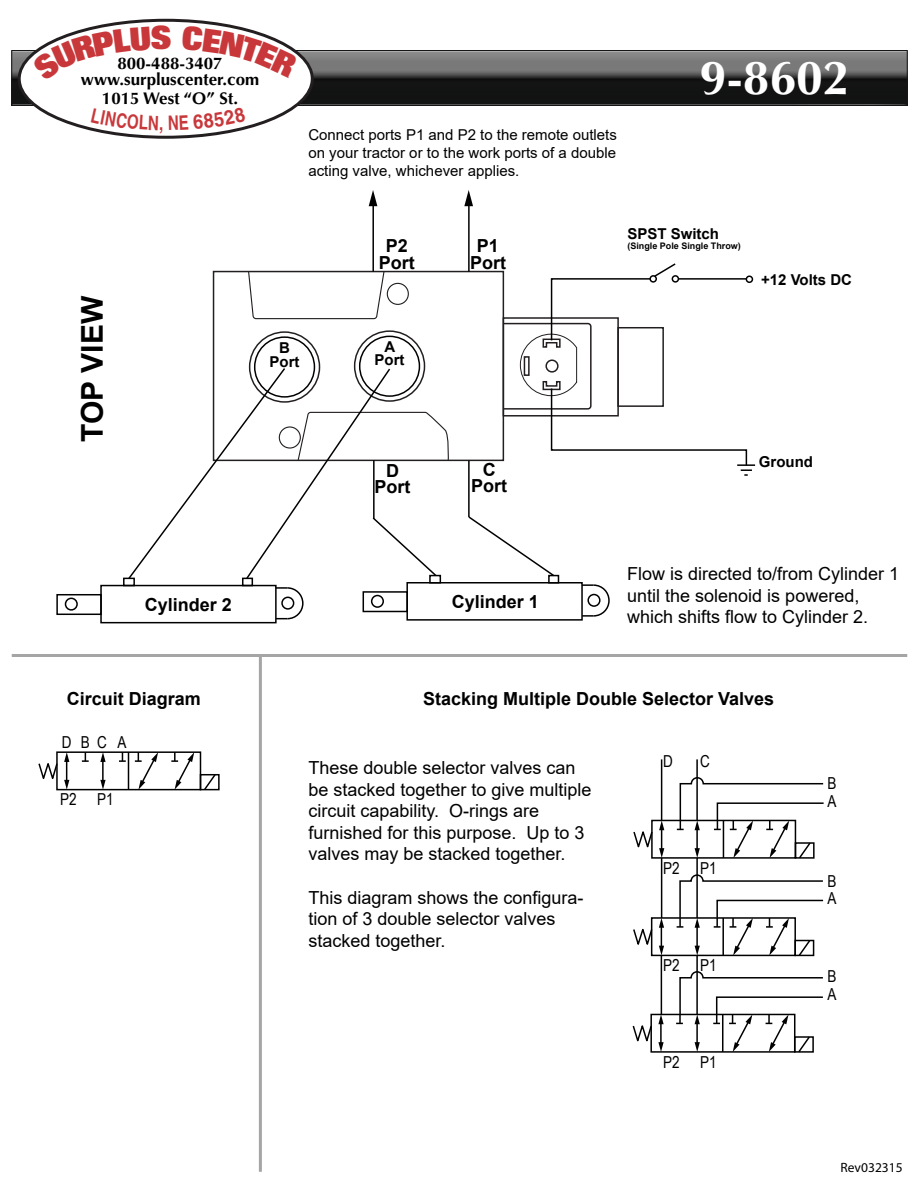
<style>
.page{position:relative;width:918px;height:1188px;background:#fff}
.page>*{position:absolute;margin:0;border:0;box-sizing:border-box;transform-origin:0 0}
.t1{font:700 48px "Optima LT Std";color:#fff}
.t2{font:700 30px "Arial";color:#000}
.t3{font:18px/21.6px "Arial";color:#000}
.t4{font:700 18px/16.5px "Arial";color:#000;text-align:center}
.t5{font:700 16.95px/16.4px "Optima LT Std";color:#010101;text-align:center}
.t6{font:16.5px "Arial Narrow";color:#000}
.t7{font:15px/18px "Arial";color:#000;text-align:justify}
.t8{font:700 15px/13.5px "Arial";color:#000;text-align:center}
.t9{font:13.5px "Myriad Pro";color:#000}
.t10{font:700 9px "Arial";color:#000}
</style>
<div class="page">
<svg style="left:12px;top:50px;width:895px;height:56px;background:#424242"></svg>
<div style="left:19px;top:20px;width:293px;height:117px;background:#fff;border-radius:50%"></div>
<div style="left:18px;top:19px;width:296px;height:120px;border:3px solid #231f20;border-radius:50%"></div>
<div style="left:249px;top:331px;width:71px;height:72px;border:2px solid #231f20;border-radius:50%"></div>
<div style="left:354px;top:330px;width:71px;height:72px;border:2px solid #231f20;border-radius:50%"></div>
<svg style="left:247px;top:270px;width:138px;height:50px"></svg>
<div style="left:387px;top:283px;width:22px;height:22px;border:1px solid #231f20;border-radius:50%"></div>
<div style="left:406px;top:582px;width:177px;height:39px;border:2px solid #000"></div>
<div style="left:363px;top:591px;width:45px;height:21px;border:2px solid #000"></div>
<div style="left:548px;top:575px;width:11px;height:9px;border:2px solid #000"></div>
<div style="left:429px;top:575px;width:12px;height:9px;border:2px solid #000"></div>
<div style="left:371px;top:595px;width:13px;height:13px;border:2px solid #000;border-radius:50%"></div>
<svg style="left:582px;top:584px;width:28px;height:33px"></svg>
<div style="left:359px;top:336px;width:61px;height:61px;border:2px solid #000;border-radius:50%"></div>
<div style="left:254px;top:336px;width:61px;height:62px;border:2px solid #000;border-radius:50%"></div>
<div style="left:100px;top:585px;width:177px;height:38px;border:2px solid #000"></div>
<div style="left:56px;top:594px;width:46px;height:21px;border:2px solid #000"></div>
<div style="left:242px;top:578px;width:11px;height:8px;border:2px solid #000"></div>
<div style="left:123px;top:578px;width:12px;height:8px;border:2px solid #000"></div>
<div style="left:65px;top:598px;width:13px;height:13px;border:2px solid #000;border-radius:50%"></div>
<svg style="left:276px;top:586px;width:28px;height:34px"></svg>
<svg style="left:468px;top:517px;width:88px;height:61px"></svg>
<svg style="left:127px;top:366px;width:324px;height:214px"></svg>
<hr style="left:373px;top:460px;width:2px;height:59px;background:#000">
<hr style="left:468px;top:461px;width:2px;height:56px;background:#000">
<hr style="left:468px;top:203px;width:2px;height:69px;background:#000">
<svg style="left:464px;top:190px;width:9px;height:16px"></svg>
<hr style="left:372px;top:203px;width:2px;height:69px;background:#000">
<svg style="left:369px;top:190px;width:8px;height:16px"></svg>
<svg style="left:502px;top:263px;width:253px;height:213px"></svg>
<svg style="left:633px;top:820px;width:31px;height:38px"></svg>
<svg style="left:633px;top:918px;width:31px;height:37px"></svg>
<svg style="left:632px;top:1014px;width:32px;height:38px"></svg>
<div style="left:56px;top:751px;width:145px;height:39px;border:2px solid #000"></div>
<div style="left:200px;top:774px;width:20px;height:16px;border:2px solid #000"></div>
<svg style="left:202px;top:774px;width:15px;height:17px"></svg>
<hr style="left:128px;top:752px;width:1px;height:38px;background:#000">
<svg style="left:82px;top:752px;width:7px;height:10px"></svg>
<svg style="left:119px;top:752px;width:7px;height:10px"></svg>
<svg style="left:38px;top:752px;width:31px;height:38px"></svg>
<hr style="left:102px;top:760px;width:2px;height:22px;background:#000">
<svg style="left:100px;top:752px;width:6px;height:10px"></svg>
<svg style="left:100px;top:780px;width:6px;height:10px"></svg>
<svg style="left:135px;top:752px;width:23px;height:38px"></svg>
<svg style="left:171px;top:752px;width:23px;height:38px"></svg>
<hr style="left:661px;top:759px;width:1px;height:61px;background:#000">
<hr style="left:661px;top:858px;width:1px;height:60px;background:#000">
<hr style="left:661px;top:955px;width:1px;height:59px;background:#000">
<hr style="left:696px;top:955px;width:2px;height:59px;background:#000">
<hr style="left:696px;top:858px;width:2px;height:60px;background:#000">
<hr style="left:696px;top:759px;width:2px;height:61px;background:#000">
<svg style="left:676px;top:970px;width:147px;height:83px"></svg>
<svg style="left:677px;top:874px;width:147px;height:84px"></svg>
<svg style="left:677px;top:776px;width:147px;height:84px"></svg>
<hr style="left:12px;top:654px;width:895px;height:3px;background:#a5a5a5">
<hr style="left:259px;top:656px;width:3px;height:516px;background:#a5a5a5">
<svg style="left:32px;top:25px;width:92px;height:32px"></svg>
<svg style="left:216px;top:26px;width:83px;height:31px"></svg>
<svg style="left:91px;top:127px;width:42px;height:7px"></svg>
<svg style="left:228px;top:126px;width:18px;height:4px"></svg>
<p class="t5" style="left:81px;top:55px;width:180px">800-488-3407 www.surpluscenter.com</p>
<p class="t5" style="left:102px;top:91px;width:138px">1015 West “O” St.</p>
<p class="t7" style="left:308px;top:126px;width:310px">Connect ports P1 and P2 to the remote outlets on your tractor or to the work ports of a double acting valve, whichever applies.</p>
<h1 class="t1" style="left:700px;top:49px;width:151px">9-8602</h1>
<h2 class="t2" style="left:71px;top:442px;width:147px;rotate:-90deg">TOP VIEW</h2>
<p class="t4" style="left:379px;top:238px;width:37px">P2<br>Port</p>
<p class="t8" style="left:270px;top:341px;width:31px">B<br>Port</p>
<p class="t8" style="left:375px;top:340px;width:31px">A<br>Port</p>
<p class="t4" style="left:375px;top:462px;width:37px">D<br>Port</p>
<p class="t4" style="left:470px;top:238px;width:37px">P1<br>Port</p>
<p class="t4" style="left:471px;top:461px;width:37px">C<br>Port</p>
<p class="t8" style="left:627px;top:227px;width:93px">SPST Switch</p>
<p class="t10" style="left:627px;top:240px;width:115px">(Single Pole Single Throw)</p>
<p class="t8" style="left:761px;top:273px;width:93px">+12 Volts DC</p>
<p class="t8" style="left:759px;top:455px;width:56px">Ground</p>
<p class="t4" style="left:145px;top:597px;width:89px">Cylinder 2</p>
<p class="t4" style="left:452px;top:594px;width:89px">Cylinder 1</p>
<p class="t3" style="left:627px;top:563px;width:274px">Flow is directed to/from Cylinder 1 until the solenoid is powered, which shifts flow to Cylinder 2.</p>
<p class="t4" style="left:67px;top:691px;width:136px">Circuit Diagram</p>
<p class="t6" style="left:62px;top:730px;width:66px">DBCA</p>
<p class="t6" style="left:60px;top:788px;width:55px">P2 P1</p>
<p class="t4" style="left:423px;top:691px;width:353px">Stacking Multiple Double Selector Valves</p>
<p class="t3" style="left:308px;top:757px;width:285px">These double selector valves can be stacked together to give multiple circuit capability. O-rings are furnished for this purpose. Up to 3 valves may be stacked together.</p>
<p class="t3" style="left:308px;top:886px;width:277px">This diagram shows the configura&shy;tion of 3 double selector valves stacked together.</p>
<p class="t6" style="left:663px;top:749px;width:11px">D</p>
<p class="t6" style="left:700px;top:749px;width:11px">C</p>
<p class="t6" style="left:663px;top:856px;width:18px">P2</p>
<p class="t6" style="left:700px;top:856px;width:18px">P1</p>
<p class="t6" style="left:663px;top:953px;width:18px">P2</p>
<p class="t6" style="left:700px;top:953px;width:18px">P1</p>
<p class="t6" style="left:663px;top:1050px;width:18px">P2</p>
<p class="t6" style="left:700px;top:1050px;width:18px">P1</p>
<p class="t6" style="left:827px;top:771px;width:11px">B</p>
<p class="t6" style="left:827px;top:789px;width:11px">A</p>
<p class="t6" style="left:827px;top:869px;width:11px">B</p>
<p class="t6" style="left:827px;top:886px;width:11px">A</p>
<p class="t6" style="left:827px;top:965px;width:11px">B</p>
<p class="t6" style="left:827px;top:982px;width:11px">A</p>
<p class="t9" style="left:841px;top:1159px;width:64px">Rev032315</p>
</div>
